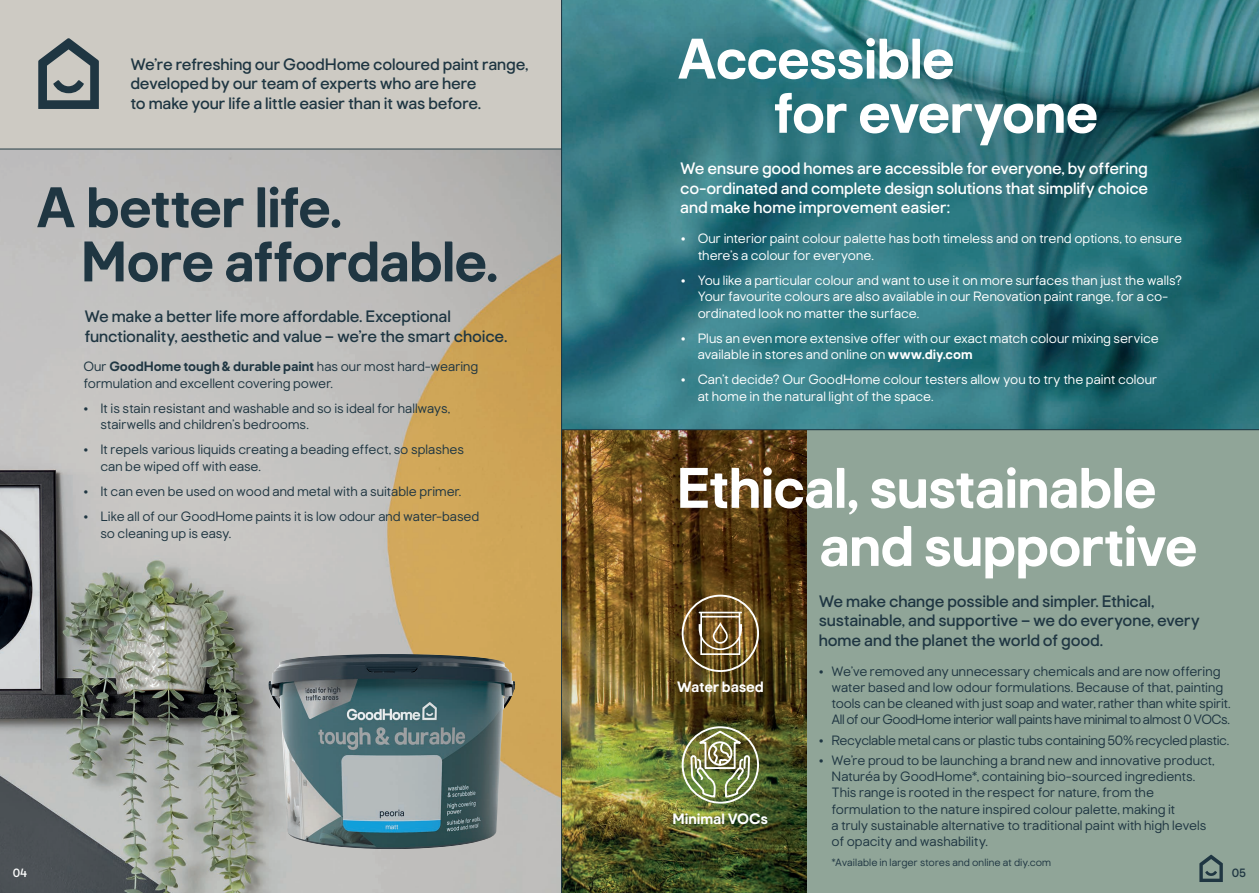
<style>
.page{position:relative;width:1259px;height:893px;background:#fff}
.page>*{position:absolute;margin:0;border:0;box-sizing:border-box;transform-origin:0 0}
.Page_title{font:700 57px "Good Home";letter-spacing:-.025em;color:#fff}
.Page_title-2{font:700 57px "Good Home";letter-spacing:-.03em;color:#1f3642}
.Intro_copy{font:16.5px/19.5px "Good Home";letter-spacing:-.01em;color:#1f3642}
.Intro_copy-2{font:16.5px/19.5px "Good Home";letter-spacing:-.01em;color:#fff;text-align:justify}
.Bold_body_copy{font:700 15px "Good Home";letter-spacing:-.01em;color:#fff}
.Body_copy{font:300 13.5px/16.2px "Good Home";letter-spacing:-.005em;color:#1f3642}
.t1{font:300 13.5px/16.5px "Good Home";color:#fff}
.Body_copy-2{font:12px "Good Home";color:#fff}
.t2{font:12px "Good Home";color:#1f3642}
.Small_text{font:300 10.5px "Good Home";letter-spacing:.01em;color:#1f3642}
.s1{font-weight:700}
</style>
<div class="page">
<img style="left:0;top:150px;width:561px;height:743px">
<div style="left:0;top:0;width:561px;height:149px;background:#cdcac3"></div>
<div style="left:561px;top:430px;width:698px;height:463px;background:#90a598"></div>
<img style="left:562px;top:430px;width:244px;height:463px">
<img style="left:562px;top:0;width:697px;height:429px">
<hr style="left:561px;top:429px;width:698px;height:1px;background:#1f3642">
<hr style="left:561px;top:0;width:1px;height:893px;background:#1f3642">
<img style="left:269px;top:654px;width:246px;height:195px">
<hr style="left:0;top:149px;width:561px;height:1px;background:#1f3642">
<img style="left:681px;top:726px;width:78px;height:78px">
<img style="left:681px;top:595px;width:78px;height:77px">
<svg style="left:38px;top:38px;width:61px;height:71px"></svg>
<svg style="left:1199px;top:855px;width:23px;height:27px"></svg>
<p class="Intro_copy" style="left:130px;top:55px;width:399px">We’re refreshing our GoodHome coloured paint range, developed by our team of experts who are here<br>to make your life a little easier than it was before.</p>
<p class="Page_title-2" style="left:35px;top:174px;width:309px">A better life.</p>
<p class="Page_title-2" style="left:81px;top:228px;width:420px">More affordable.</p>
<p class="Intro_copy" style="left:84px;top:307px;width:424px">We make a better life more affordable. Exceptional functionality, aesthetic and value – we’re the smart choice.</p>
<p class="Body_copy" style="left:83px;top:359px;width:396px">Our <span class="s1">GoodHome tough &amp; durable paint</span> has our most hard-wearing formulation and excellent covering power.</p>
<p class="Body_copy" style="left:100px;top:400px;width:351px;text-indent:-17px">• It is stain resistant and washable and so is ideal for hallways, stairwells and children’s bedrooms.</p>
<p class="Body_copy" style="left:100px;top:442px;width:365px;text-indent:-17px">• It repels various liquids creating a beading effect, so splashes can be wiped off with ease.</p>
<p class="Body_copy" style="left:83px;top:483px;width:379px">• It can even be used on wood and metal with a suitable primer.</p>
<p class="Body_copy" style="left:100px;top:508px;width:380px;text-indent:-17px">• Like all of our GoodHome paints it is low odour and water-based so cleaning up is easy.</p>
<p class="Page_title" style="left:676px;top:26px;width:280px">Accessible</p>
<p class="Page_title" style="left:772px;top:80px;width:327px">for everyone</p>
<p class="Intro_copy-2" style="left:680px;top:159px;width:469px">We ensure good homes are accessible for everyone, by offering co-ordinated and complete design solutions that simplify choice and make home improvement easier:</p>
<p class="t1" style="left:697px;top:230px;width:486px;text-indent:-17px">• Our interior paint colour palette has both timeless and on trend options, to ensure there’s a colour for everyone.</p>
<p class="t1" style="left:697px;top:272px;width:486px;text-indent:-17px">• You like a particular colour and want to use it on more surfaces than just the walls?<br>Your favourite colours are also available in our Renovation paint range, for a co&shy;ordinated look no matter the surface.</p>
<p class="t1" style="left:697px;top:330px;width:463px;text-indent:-17px">• Plus an even more extensive offer with our exact match colour mixing service available in stores and online on <span class="s1">www.diy.com</span></p>
<p class="t1" style="left:697px;top:371px;width:461px;text-indent:-17px">• Can’t decide? Our GoodHome colour testers allow you to try the paint colour at home in the natural light of the space.</p>
<p class="Page_title" style="left:676px;top:455px;width:482px">Ethical, sustainable</p>
<p class="Page_title" style="left:819px;top:513px;width:381px">and supportive</p>
<p class="Intro_copy" style="left:819px;top:591px;width:383px">We make change possible and simpler. Ethical, sustainable, and supportive – we do everyone, every home and the planet the world of good.</p>
<p class="Body_copy" style="left:831px;top:663px;width:400px;text-indent:-13px">• We’ve removed any unnecessary chemicals and are now offering water based and low odour formulations. Because of that, painting tools can be cleaned with just soap and water, rather than white spirit.<br>All of our GoodHome interior wall paints have minimal to almost 0 VOCs.</p>
<p class="Body_copy" style="left:819px;top:732px;width:412px">• Recyclable metal cans or plastic tubs containing 50% recycled plastic.</p>
<p class="Body_copy" style="left:831px;top:752px;width:385px;text-indent:-13px">• We’re proud to be launching a brand new and innovative product, Naturéa by GoodHome*, containing bio-sourced ingredients.<br>This range is rooted in the respect for nature, from the formulation to the nature inspired colour palette, making it<br>a truly sustainable alternative to traditional paint with high levels of opacity and washability.</p>
<p class="Small_text" style="left:831px;top:857px;width:221px">*Available in larger stores and online at diy.com</p>
<p class="Bold_body_copy" style="left:677px;top:678px;width:88px">Water based</p>
<p class="Bold_body_copy" style="left:672px;top:810px;width:97px">Minimal VOCs</p>
<p class="Body_copy-2" style="left:13px;top:865px;width:16px">04</p>
<p class="t2" style="left:1231px;top:865px;width:16px">05</p>
</div>
